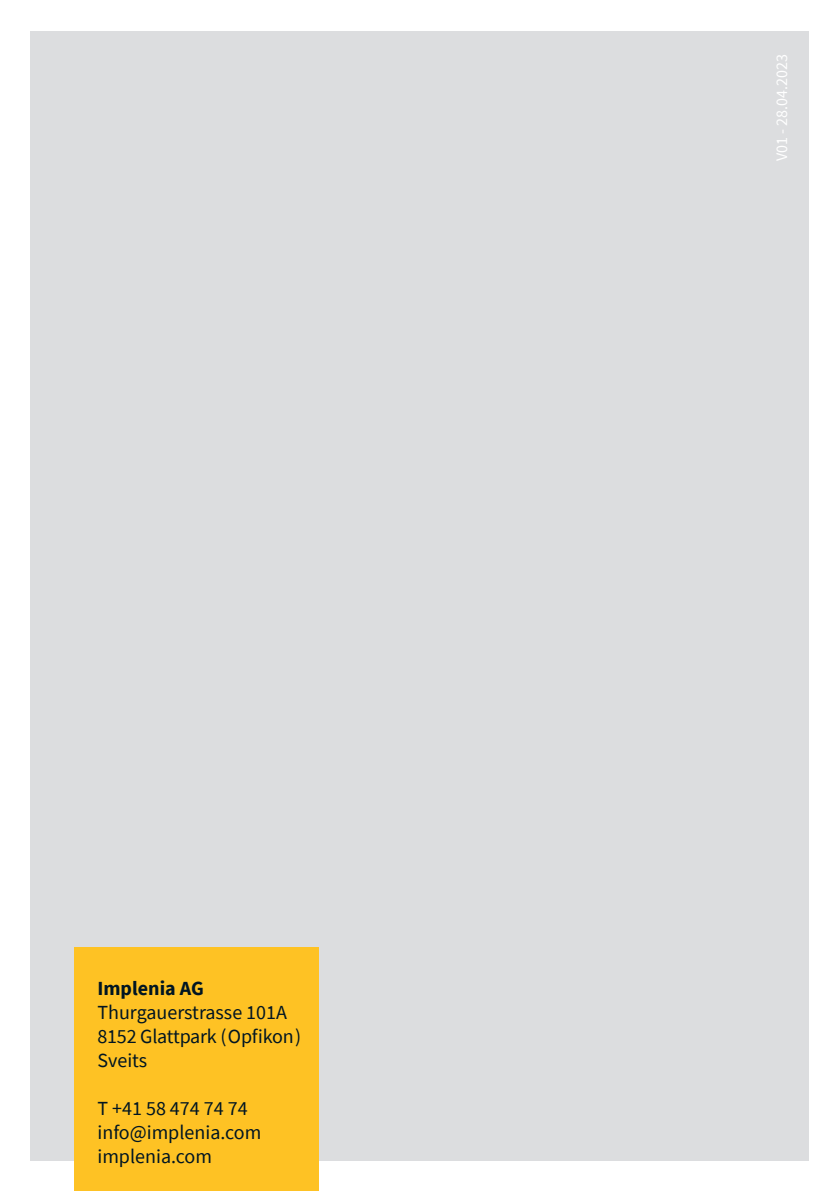
<style>
.page{position:relative;width:840px;height:1191px;background:#fff}
.page>*{position:absolute;margin:0;border:0;box-sizing:border-box;transform-origin:0 0}
.t1{font:20px/24px "Source Sans Pro";color:#001522}
.t2{font:700 20px "Source Sans Pro";color:#001522}
.t3{font:16px "Source Sans Pro";color:#fff}
</style>
<div class="page">
<div style="left:30px;top:31px;width:779px;height:1129px;background:#dcdddf"></div>
<div style="left:75px;top:947px;width:243px;height:244px;background:#fec224"></div>
<p class="t2" style="left:97px;top:975px;width:108px">Implenia AG</p>
<p class="t1" style="left:97px;top:1000px;width:205px">Thurgauerstrasse 101A<br>8152 Glattpark (Opfikon)<br>Sveits</p>
<p class="t1" style="left:97px;top:1096px;width:165px">T +41 58 474 74 74 info@implenia.com implenia.com</p>
<p class="t3" style="left:771px;top:161px;width:109px;rotate:-90deg">V01 - 28.04.2023</p>
</div>
